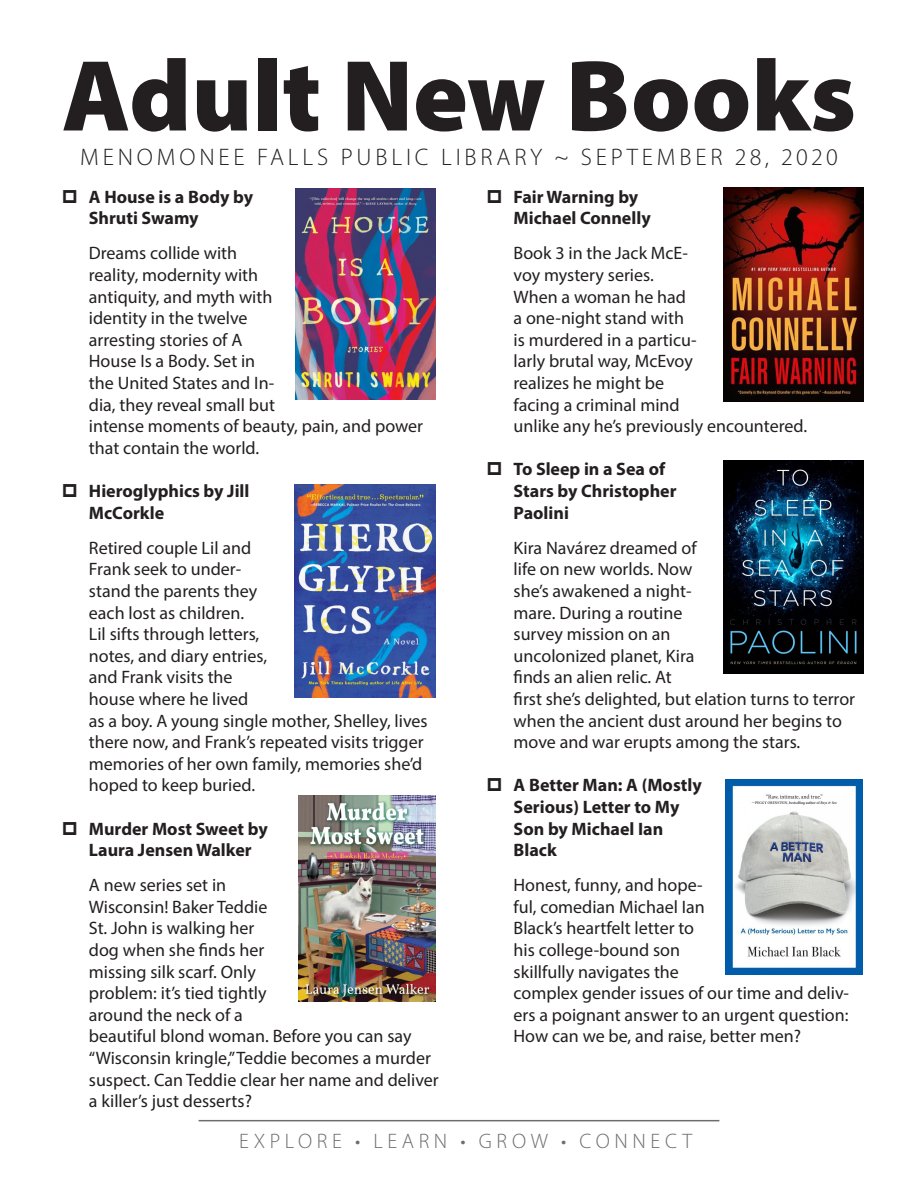
<style>
.page{position:relative;width:918px;height:1188px;background:#fff}
.page>*{position:absolute;margin:0;border:0;box-sizing:border-box;transform-origin:0 0}
.t1{font:900 102px "Myriad Pro";color:#231f20}
.t2{font:300 24px "Myriad Pro";letter-spacing:.16em;color:#231f20}
.t3{font:300 21px "Myriad Pro";letter-spacing:.22em;color:#6c6d70}
.t4{font:18px/21.6px "Myriad Pro";color:#231f20}
.t5{font:700 18px/21.6px "Myriad Pro";color:#231f20}
</style>
<div class="page">
<img style="left:296px;top:189px;width:139px;height:211px">
<img style="left:298px;top:796px;width:137px;height:206px">
<img style="left:724px;top:187px;width:140px;height:214px">
<img style="left:295px;top:485px;width:140px;height:212px">
<img style="left:724px;top:461px;width:140px;height:213px">
<img style="left:725px;top:780px;width:138px;height:194px">
<hr style="left:199px;top:1120px;width:520px;height:1px;background:#6c6d70">
<h1 class="t1" style="left:62px;top:28px;width:796px">Adult New Books</h1>
<h2 class="t2" style="left:80px;top:142px;width:759px">MENOMONEE FALLS PUBLIC LIBRARY ~ SEPTEMBER 28, 2020</h2>
<p class="t5" style="left:89px;top:185px;width:166px">A House is a Body by<br>Shruti Swamy</p>
<p class="t4" style="left:89px;top:242px;width:336px">Dreams collide with<br>reality, modernity with<br>antiquity, and myth with<br>identity in the twelve<br>arresting stories of A<br>House Is a Body. Set in<br>the United States and In-<br>dia, they reveal small but<br>intense moments of beauty, pain, and power that contain the world.</p>
<p class="t5" style="left:89px;top:480px;width:162px">Hieroglyphics by Jill<br>McCorkle</p>
<p class="t4" style="left:89px;top:537px;width:340px">Retired couple Lil and<br>Frank seek to under-<br>stand the parents they<br>each lost as children.<br>Lil sifts through letters,<br>notes, and diary entries,<br>and Frank visits the<br>house where he lived<br>as a boy. A young single mother, Shelley, lives there now, and Frank’s repeated visits trigger memories of her own family, memories she’d hoped to keep buried.</p>
<p class="t5" style="left:89px;top:817px;width:180px">Murder Most Sweet by<br>Laura Jensen Walker</p>
<p class="t4" style="left:89px;top:874px;width:351px">A new series set in<br>Wisconsin! Baker Teddie<br>St. John is walking her<br>dog when she finds her<br>missing silk scarf. Only<br>problem: it’s tied tightly<br>around the neck of a<br>beautiful blond woman. Before you can say “Wisconsin kringle,” Teddie becomes a murder suspect. Can Teddie clear her name and deliver a killer’s just desserts?</p>
<p class="t5" style="left:514px;top:185px;width:139px">Fair Warning by<br>Michael Connelly</p>
<p class="t4" style="left:514px;top:242px;width:295px">Book 3 in the Jack McE-<br>voy mystery series.<br>When a woman he had<br>a one-night stand with<br>is murdered in a particu-<br>larly brutal way, McEvoy<br>realizes he might be<br>facing a criminal mind<br>unlike any he’s previously encountered.</p>
<p class="t5" style="left:514px;top:458px;width:165px">To Sleep in a Sea of<br>Stars by Christopher<br>Paolini</p>
<p class="t4" style="left:514px;top:537px;width:343px">Kira Navárez dreamed of<br>life on new worlds. Now<br>she’s awakened a night-<br>mare. During a routine<br>survey mission on an<br>uncolonized planet, Kira<br>finds an alien relic. At<br>first she’s delighted, but elation turns to terror when the ancient dust around her begins to move and war erupts among the stars.</p>
<p class="t5" style="left:514px;top:774px;width:190px">A Better Man: A (Mostly<br>Serious) Letter to My<br>Son by Michael Ian<br>Black</p>
<p class="t4" style="left:514px;top:874px;width:337px">Honest, funny, and hope-<br>ful, comedian Michael Ian<br>Black’s heartfelt letter to<br>his college-bound son<br>skillfully navigates the<br>complex gender issues of our time and deliv&shy;ers a poignant answer to an urgent question:<br>How can we be, and raise, better men?</p>
<p class="t3" style="left:239px;top:1129px;width:454px">EXPLORE • LEARN • GROW • CONNECT</p>
</div>
